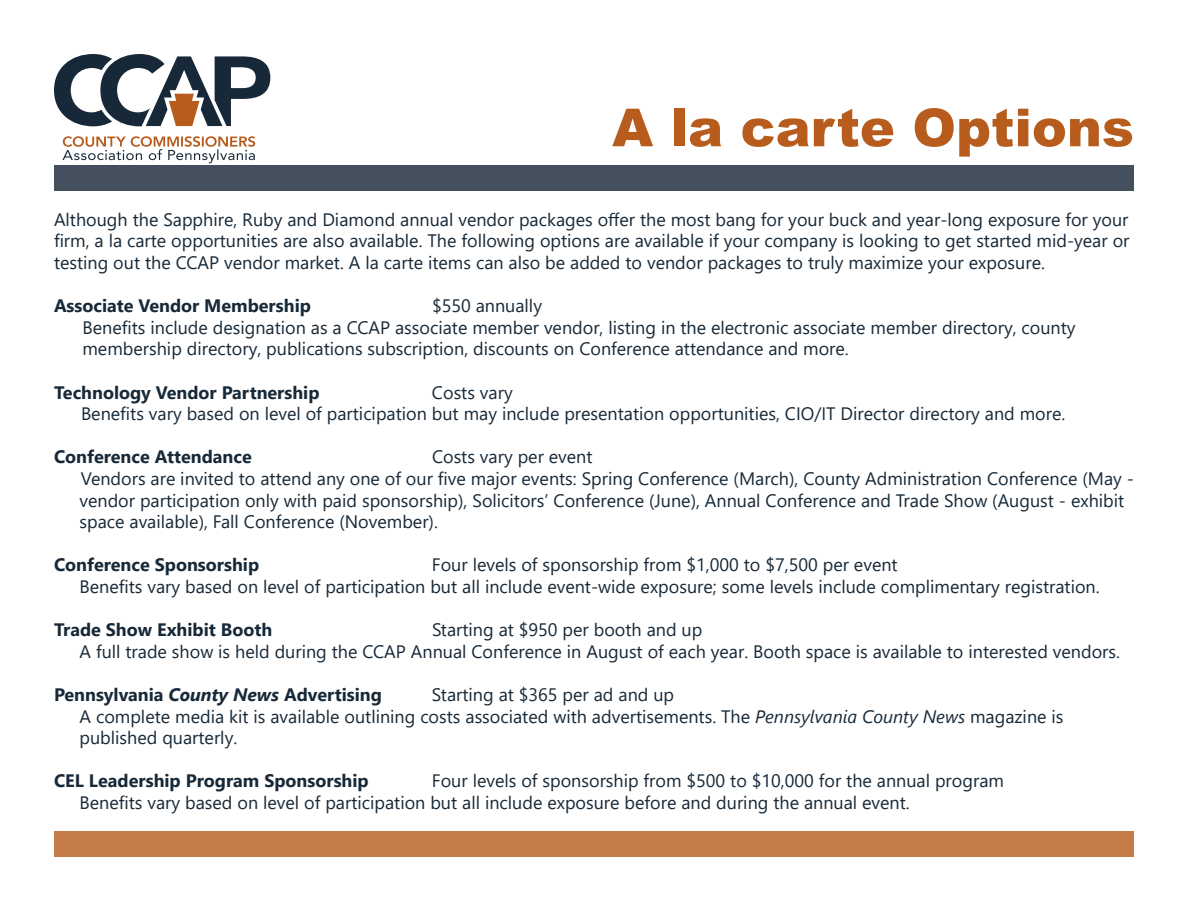
<style>
.page{position:relative;width:1188px;height:918px;background:#fff}
.page>*{position:absolute;margin:0;border:0;box-sizing:border-box;transform-origin:0 0}
.t1{font:900 52.5px "Arial";color:#b75c1d}
.t2{font:18px/21.6px "Segoe UI";color:#172938}
.t3{font:700 18px "Segoe UI";color:#172938}
.s1{font-style:italic}
</style>
<div class="page">
<div style="left:54px;top:831px;width:1080px;height:26px;background:#c67c48"></div>
<svg style="left:62px;top:136px;width:193px;height:27px"></svg>
<svg style="left:54px;top:54px;width:216px;height:72px"></svg>
<div style="left:54px;top:165px;width:1080px;height:26px;background:#45505f"></div>
<p class="t1" style="left:612px;top:89px;width:523px">A la carte Options</p>
<p class="t2" style="left:54px;top:207px;width:1077px;text-align:justify">Although the Sapphire, Ruby and Diamond annual vendor packages offer the most bang for your buck and year-long exposure for your firm, a la carte opportunities are also available. The following options are available if your company is looking to get started mid-year or testing out the CCAP vendor market. A la carte items can also be added to vendor packages to truly maximize your exposure.</p>
<p class="t3" style="left:54px;top:289px;width:258px">Associate Vendor Membership</p>
<p class="t2" style="left:82px;top:293px;width:995px;text-indent:350px">$550 annually<br>Benefits include designation as a CCAP associate member vendor, listing in the electronic associate member directory, county membership directory, publications subscription, discounts on Conference attendance and more.</p>
<p class="t3" style="left:54px;top:375px;width:267px">Technology Vendor Partnership</p>
<p class="t2" style="left:432px;top:380px;width:82px">Costs vary</p>
<p class="t2" style="left:81px;top:401px;width:986px">Benefits vary based on level of participation but may include presentation opportunities, CIO/IT Director directory and more.</p>
<p class="t3" style="left:54px;top:440px;width:199px">Conference Attendance</p>
<p class="t2" style="left:80px;top:445px;width:1056px;text-indent:352px">Costs vary per event<br>Vendors are invited to attend any one of our five major events: Spring Conference (March), County Administration Conference (May - vendor participation only with paid sponsorship), Solicitors’ Conference (June), Annual Conference and Trade Show (August - exhibit space available), Fall Conference (November).</p>
<p class="t3" style="left:54px;top:548px;width:207px">Conference Sponsorship</p>
<p class="t2" style="left:80px;top:553px;width:1022px;text-indent:352px">Four levels of sponsorship from $1,000 to $7,500 per event<br>Benefits vary based on level of participation but all include event-wide exposure; some levels include complimentary registration.</p>
<p class="t3" style="left:54px;top:613px;width:220px">Trade Show Exhibit Booth</p>
<p class="t2" style="left:432px;top:617px;width:272px">Starting at $950 per booth and up</p>
<p class="t2" style="left:80px;top:639px;width:1042px">A full trade show is held during the CCAP Annual Conference in August of each year. Booth space is available to interested vendors.</p>
<p class="t3" style="left:54px;top:678px;width:329px">Pennsylvania <span class="s1">County News</span> Advertising</p>
<p class="t2" style="left:432px;top:682px;width:244px">Starting at $365 per ad and up</p>
<p class="t2" style="left:80px;top:704px;width:986px">A complete media kit is available outlining costs associated with advertisements. The <span class="s1">Pennsylvania County News</span> magazine is published quarterly.</p>
<p class="t3" style="left:54px;top:764px;width:316px">CEL Leadership Program Sponsorship</p>
<p class="t2" style="left:80px;top:769px;width:926px;text-indent:352px">Four levels of sponsorship from $500 to $10,000 for the annual program<br>Benefits vary based on level of participation but all include exposure before and during the annual event.</p>
</div>
